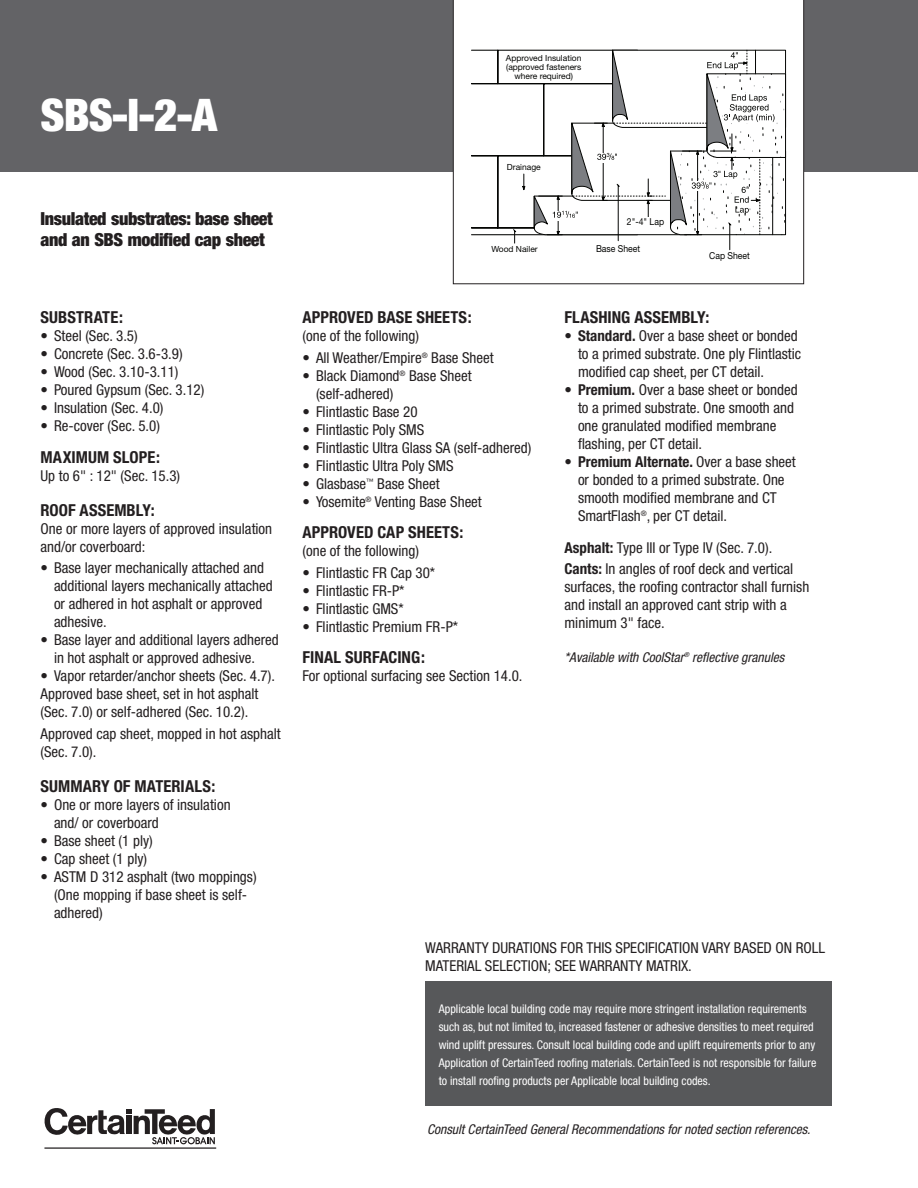
<style>
.page{position:relative;width:918px;height:1188px;background:#fff}
.page>*{position:absolute;margin:0;border:0;box-sizing:border-box;transform-origin:0 0}
.TITLE_-_spec_sheet{font:900 condensed 45px "Helvetica Neue";color:#fff}
.SUBTITLE_-_spec_shee{font:900 condensed 18px/21px "Helvetica Neue";letter-spacing:-.02em;color:#231f20}
.CATEGORY__-_spec_she{font:700 condensed 16.5px "Helvetica Neue";letter-spacing:.005em;color:#231f20}
.BODY_-_spec_sheet{font:condensed 15px/18px "Helvetica Neue";color:#231f20}
.SEE_WARRANTY{font:condensed 15px/18px "Helvetica Neue";color:#231f20}
.FOOTNOTE_-_spec_shee{font:italic condensed 13.5px "Helvetica Neue";color:#231f20}
.BULLETED__LIST_-spec{font:condensed 12px/18px "Helvetica Neue";color:#fff}
.t1{font:9.6px "Helvetica Neue";color:#040503;scale:.9 1}
.t2{font:8.4px/9px "Helvetica Neue";color:#040503;text-align:center}
.s1{font-weight:700}
</style>
<div class="page">
<hr style="left:44px;top:1147px;width:172px;height:2px;background:#231f20">
<svg style="left:44px;top:1108px;width:171px;height:36px"></svg>
<div style="left:0;top:0;width:918px;height:172px;background:#636366"></div>
<svg style="left:453px;top:0;width:351px;height:284px"></svg>
<div style="left:425px;top:982px;width:407px;height:124px;background:#57585a"></div>
<p class="TITLE_-_spec_sheet" style="left:40px;top:87px;width:178px">SBS-I-2-A</p>
<p class="SUBTITLE_-_spec_shee" style="left:40px;top:208px;width:234px">Insulated substrates: base sheet and an SBS modified cap sheet</p>
<p class="CATEGORY__-_spec_she" style="left:40px;top:307px;width:84px">SUBSTRATE:</p>
<p class="BODY_-_spec_sheet" style="left:40px;top:327px;width:99px">• Steel (Sec. 3.5)</p>
<p class="BODY_-_spec_sheet" style="left:40px;top:345px;width:144px">• Concrete (Sec. 3.6-3.9)</p>
<p class="BODY_-_spec_sheet" style="left:40px;top:363px;width:140px">• Wood (Sec. 3.10-3.11)</p>
<p class="BODY_-_spec_sheet" style="left:40px;top:381px;width:165px">• Poured Gypsum (Sec. 3.12)</p>
<p class="BODY_-_spec_sheet" style="left:40px;top:399px;width:124px">• Insulation (Sec. 4.0)</p>
<p class="BODY_-_spec_sheet" style="left:40px;top:417px;width:121px">• Re-cover (Sec. 5.0)</p>
<p class="CATEGORY__-_spec_she" style="left:40px;top:447px;width:121px">MAXIMUM SLOPE:</p>
<p class="BODY_-_spec_sheet" style="left:40px;top:466px;width:141px">Up to 6" : 12" (Sec. 15.3)</p>
<p class="CATEGORY__-_spec_she" style="left:40px;top:500px;width:116px">ROOF ASSEMBLY:</p>
<p class="BODY_-_spec_sheet" style="left:40px;top:519px;width:233px">One or more layers of approved insulation and/or coverboard:</p>
<p class="BODY_-_spec_sheet" style="left:54px;top:559px;width:220px;text-indent:-14px">• Base layer mechanically attached and additional layers mechanically attached or adhered in hot asphalt or approved adhesive.</p>
<p class="BODY_-_spec_sheet" style="left:54px;top:631px;width:226px;text-indent:-14px">• Base layer and additional layers adhered in hot asphalt or approved adhesive.</p>
<p class="BODY_-_spec_sheet" style="left:40px;top:667px;width:236px">• Vapor retarder/anchor sheets (Sec. 4.7).</p>
<p class="BODY_-_spec_sheet" style="left:40px;top:685px;width:220px">Approved base sheet, set in hot asphalt (Sec. 7.0) or self-adhered (Sec. 10.2).</p>
<p class="BODY_-_spec_sheet" style="left:40px;top:724px;width:242px">Approved cap sheet, mopped in hot asphalt (Sec. 7.0).</p>
<p class="CATEGORY__-_spec_she" style="left:40px;top:776px;width:177px">SUMMARY OF MATERIALS:</p>
<p class="BODY_-_spec_sheet" style="left:54px;top:795px;width:178px;text-indent:-14px">• One or more layers of insulation and/ or coverboard</p>
<p class="BODY_-_spec_sheet" style="left:40px;top:831px;width:114px">• Base sheet (1 ply)</p>
<p class="BODY_-_spec_sheet" style="left:40px;top:849px;width:108px">• Cap sheet (1 ply)</p>
<p class="BODY_-_spec_sheet" style="left:54px;top:867px;width:204px;text-indent:-14px">• ASTM D 312 asphalt (two moppings) (One mopping if base sheet is self&shy;adhered)</p>
<p class="t2" style="left:506px;top:53px;width:77px">Approved Insulation (approved fasteners where required)</p>
<p class="t2" style="left:507px;top:162px;width:35px">Drainage</p>
<p class="t2" style="left:492px;top:244px;width:48px">Wood Nailer</p>
<p class="CATEGORY__-_spec_she" style="left:303px;top:307px;width:171px">APPROVED BASE SHEETS:</p>
<p class="BODY_-_spec_sheet" style="left:303px;top:327px;width:118px">(one of the following)</p>
<p class="BODY_-_spec_sheet" style="left:303px;top:348px;width:193px">• All Weather/Empire<sup>®</sup> Base Sheet</p>
<p class="BODY_-_spec_sheet" style="left:316px;top:366px;width:157px;text-indent:-14px">• Black Diamond<sup>®</sup> Base Sheet (self-adhered)</p>
<p class="BODY_-_spec_sheet" style="left:303px;top:402px;width:117px">• Flintlastic Base 20</p>
<p class="BODY_-_spec_sheet" style="left:303px;top:420px;width:123px">• Flintlastic Poly SMS</p>
<p class="BODY_-_spec_sheet" style="left:303px;top:438px;width:230px">• Flintlastic Ultra Glass SA (self-adhered)</p>
<p class="BODY_-_spec_sheet" style="left:303px;top:456px;width:153px">• Flintlastic Ultra Poly SMS</p>
<p class="BODY_-_spec_sheet" style="left:303px;top:474px;width:139px">• Glasbase<sup>™</sup> Base Sheet</p>
<p class="BODY_-_spec_sheet" style="left:303px;top:492px;width:181px">• Yosemite<sup>®</sup> Venting Base Sheet</p>
<p class="CATEGORY__-_spec_she" style="left:303px;top:522px;width:163px">APPROVED CAP SHEETS:</p>
<p class="BODY_-_spec_sheet" style="left:303px;top:542px;width:118px">(one of the following)</p>
<p class="BODY_-_spec_sheet" style="left:303px;top:563px;width:134px">• Flintlastic FR Cap 30*</p>
<p class="BODY_-_spec_sheet" style="left:303px;top:581px;width:104px">• Flintlastic FR-P*</p>
<p class="BODY_-_spec_sheet" style="left:303px;top:599px;width:103px">• Flintlastic GMS*</p>
<p class="BODY_-_spec_sheet" style="left:303px;top:617px;width:157px">• Flintlastic Premium FR-P*</p>
<p class="CATEGORY__-_spec_she" style="left:303px;top:647px;width:124px">FINAL SURFACING:</p>
<p class="BODY_-_spec_sheet" style="left:303px;top:667px;width:222px">For optional surfacing see Section 14.0.</p>
<p class="t1" style="left:627px;top:215px;width:43px">2"-4" Lap</p>
<p class="t1" style="left:596px;top:242px;width:51px">Base Sheet</p>
<p class="t1" style="left:709px;top:250px;width:47px">Cap Sheet</p>
<p class="CATEGORY__-_spec_she" style="left:564px;top:307px;width:147px">FLASHING ASSEMBLY:</p>
<p class="BODY_-_spec_sheet" style="left:578px;top:327px;width:225px;text-indent:-14px">• <span class="s1">Standard.</span> Over a base sheet or bonded to a primed substrate. One ply Flintlastic modified cap sheet, per CT detail.</p>
<p class="BODY_-_spec_sheet" style="left:578px;top:381px;width:221px;text-indent:-14px">• <span class="s1">Premium.</span> Over a base sheet or bonded to a primed substrate. One smooth and one granulated modified membrane flashing, per CT detail.</p>
<p class="BODY_-_spec_sheet" style="left:578px;top:453px;width:219px;text-indent:-14px">• <span class="s1">Premium Alternate.</span> Over a base sheet or bonded to a primed substrate. One smooth modified membrane and CT SmartFlash<sup>®</sup>, per CT detail.</p>
<p class="BODY_-_spec_sheet" style="left:564px;top:538px;width:209px"><span class="s1">Asphalt:</span> Type III or Type IV (Sec. 7.0).</p>
<p class="BODY_-_spec_sheet" style="left:564px;top:560px;width:246px"><span class="s1">Cants:</span> In angles of roof deck and vertical surfaces, the roofing contractor shall furnish and install an approved cant strip with a minimum 3" face.</p>
<p class="FOOTNOTE_-_spec_shee" style="left:564px;top:649px;width:221px">*Available with CoolStar<sup>®</sup> reflective granules</p>
<p class="SEE_WARRANTY" style="left:425px;top:939px;width:402px">WARRANTY DURATIONS FOR THIS SPECIFICATION VARY BASED ON ROLL<br>MATERIAL SELECTION; SEE WARRANTY MATRIX.</p>
<p class="BULLETED__LIST_-spec" style="left:439px;top:999px;width:379px">Applicable local building code may require more stringent installation requirements such as, but not limited to, increased fastener or adhesive densities to meet required wind uplift pressures. Consult local building code and uplift requirements prior to any Application of CertainTeed roofing materials. CertainTeed is not responsible for failure to install roofing products per Applicable local building codes.</p>
<p class="FOOTNOTE_-_spec_shee" style="left:427px;top:1121px;width:385px">Consult CertainTeed General Recommendations for noted section references.</p>
</div>
